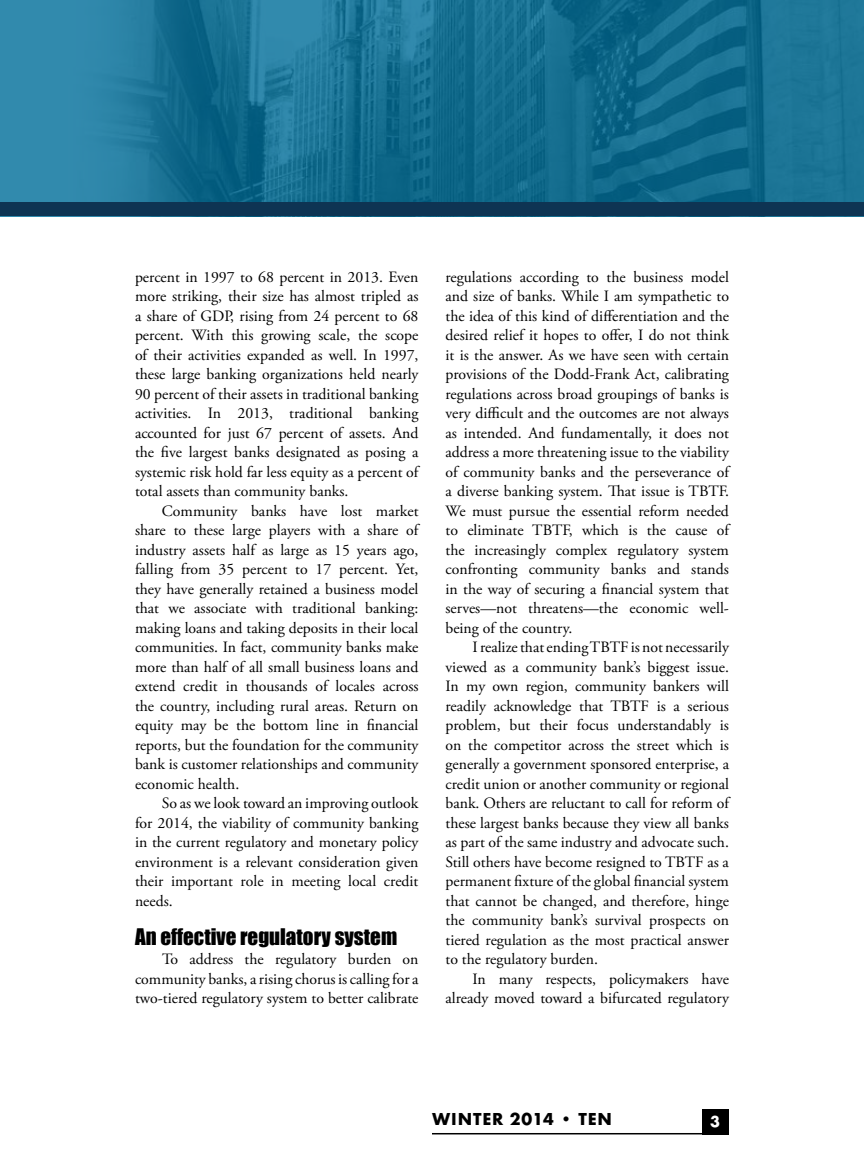
<style>
.page{position:relative;width:864px;height:1175px;background:#fff}
.page>*{position:absolute;margin:0;border:0;box-sizing:border-box;transform-origin:0 0}
.t1{font:21px "Impact";color:#000}
.t2{font:700 18px "Futura T";letter-spacing:.05em;color:#000}
.t3{font:700 16.5px "Futura T";color:#fff}
.t4{font:15.75px/19.5px "Adobe Garamond Pro";color:#000;text-align:justify}
</style>
<div class="page">
<div style="left:703px;top:1108px;width:26px;height:26px;background:#000"></div>
<hr style="left:432px;top:1132px;width:297px;height:2px;background:#000">
<img style="left:0;top:0;width:864px;height:202px">
<div style="left:0;top:202px;width:864px;height:14px;background:#0e3453"></div>
<p class="t4" style="left:135px;top:267px;width:285px">percent in 1997 to 68 percent in 2013. Even more striking, their size has almost tripled as a share of GDP, rising from 24 percent to 68 percent. With this growing scale, the scope of their activities expanded as well. In 1997, these large banking organizations held nearly 90 percent of their assets in traditional banking activities. In 2013, traditional banking accounted for just 67 percent of assets. And the five largest banks designated as posing a systemic risk hold far less equity as a percent of total assets than community banks.</p>
<p class="t4" style="left:135px;top:501px;width:285px;text-indent:27px">Community banks have lost market share to these large players with a share of industry assets half as large as 15 years ago, falling from 35 percent to 17 percent. Yet, they have generally retained a business model that we associate with traditional banking: making loans and taking deposits in their local communities. In fact, community banks make more than half of all small business loans and extend credit in thousands of locales across the country, including rural areas. Return on equity may be the bottom line in financial reports, but the foundation for the community bank is customer relationships and community economic health.</p>
<p class="t4" style="left:135px;top:794px;width:285px;text-indent:27px">So as we look toward an improving outlook for 2014, the viability of community banking in the current regulatory and monetary policy environment is a relevant consideration given their important role in meeting local credit needs.</p>
<h1 class="t1" style="left:135px;top:920px;width:264px">An effective regulatory system</h1>
<p class="t4" style="left:135px;top:949px;width:285px;text-indent:27px">To address the regulatory burden on community banks, a rising chorus is calling for a two-tiered regulatory system to better calibrate</p>
<p class="t4" style="left:446px;top:267px;width:285px">regulations according to the business model and size of banks. While I am sympathetic to the idea of this kind of differentiation and the desired relief it hopes to offer, I do not think it is the answer. As we have seen with certain provisions of the Dodd-Frank Act, calibrating regulations across broad groupings of banks is very difficult and the outcomes are not always as intended. And fundamentally, it does not address a more threatening issue to the viability of community banks and the perseverance of a diverse banking system. That issue is TBTF.<br>We must pursue the essential reform needed to eliminate TBTF, which is the cause of the increasingly complex regulatory system confronting community banks and stands in the way of securing a financial system that serves—not threatens—the economic well&shy;being of the country.</p>
<p class="t4" style="left:446px;top:638px;width:285px;text-indent:27px">I realize that ending TBTF is not necessarily viewed as a community bank’s biggest issue.<br>In my own region, community bankers will readily acknowledge that TBTF is a serious problem, but their focus understandably is on the competitor across the street which is generally a government sponsored enterprise, a credit union or another community or regional bank. Others are reluctant to call for reform of these largest banks because they view all banks as part of the same industry and advocate such.<br>Still others have become resigned to TBTF as a permanent fixture of the global financial system that cannot be changed, and therefore, hinge the community bank’s survival prospects on tiered regulation as the most practical answer to the regulatory burden.</p>
<p class="t4" style="left:446px;top:969px;width:285px;text-align:right">In many respects, policymakers have already moved toward a bifurcated regulatory</p>
<p class="t2" style="left:432px;top:1108px;width:182px">WINTER 2014 • TEN</p>
<p class="t3" style="left:710px;top:1111px;width:11px">3</p>
</div>
